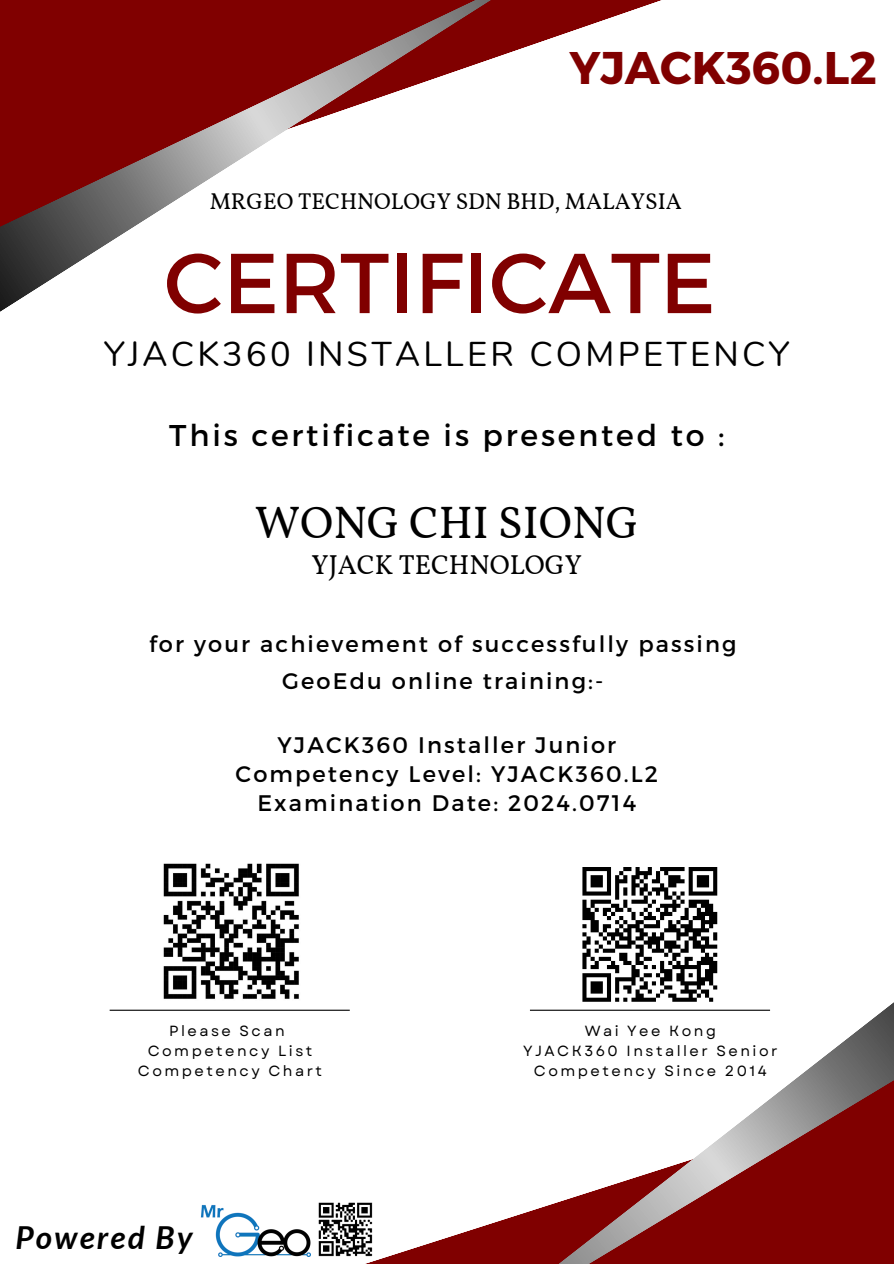
<style>
.page{position:relative;width:894px;height:1264px;background:#fff}
.page>*{position:absolute;margin:0;border:0;box-sizing:border-box;transform-origin:0 0}
.t1{font:84.75px "Montserrat";color:#800000}
.t2{font:700 45.75px "Montserrat";color:#800000}
.t3{font:45.3px "Vollkorn";color:#000}
.t4{font:34.35px "Nunito";letter-spacing:.095em;color:#000}
.t5{font:italic 700 31.65px "Lato";letter-spacing:.07em;color:#000}
.t6{font:30px "Montserrat";letter-spacing:.095em;color:#000}
.t7{font:27.3px "Vollkorn";color:#000}
.t8{font:22.8px "Vollkorn";color:#000}
.t9{font:22.5px "Montserrat";letter-spacing:.095em;color:#000}
.t10{font:14.7px "Garet";letter-spacing:.17em;color:#000}
</style>
<div class="page">
<hr style="left:110px;top:1009px;width:239px;height:1px;background:#000">
<svg style="left:509px;top:0;width:152px;height:53px"></svg>
<svg style="left:0;top:0;width:509px;height:310px"></svg>
<svg style="left:234px;top:1009px;width:249px;height:254px"></svg>
<svg style="left:483px;top:1003px;width:410px;height:260px"></svg>
<img style="left:163px;top:863px;width:136px;height:136px">
<img style="left:317px;top:1202px;width:56px;height:54px">
<img style="left:200px;top:1202px;width:110px;height:54px">
<div style="left:578px;top:862px;width:143px;height:143px;background:#fff"></div>
<svg style="left:582px;top:867px;width:136px;height:135px"></svg>
<p class="t2" style="left:569px;top:38px;width:309px">YJACK360.L2</p>
<p class="t8" style="left:210px;top:187px;width:473px">MRGEO TECHNOLOGY SDN BHD, MALAYSIA</p>
<p class="t1" style="left:164px;top:228px;width:552px">CERTIFICATE</p>
<h4 class="t4" style="left:104px;top:331px;width:686px">YJACK360 INSTALLER COMPETENCY</h4>
<h6 class="t6" style="left:169px;top:416px;width:556px">This certificate is presented to :</h6>
<p class="t3" style="left:255px;top:495px;width:385px">WONG CHI SIONG</p>
<p class="t7" style="left:311px;top:548px;width:272px">YJACK TECHNOLOGY</p>
<h3 class="t9" style="left:149px;top:629px;width:588px">for your achievement of successfully passing</h3>
<h5 class="t9" style="left:282px;top:666px;width:322px">GeoEdu online training:-</h5>
<p class="t9" style="left:277px;top:730px;width:340px">YJACK360 Installer Junior</p>
<p class="t9" style="left:235px;top:759px;width:424px">Competency Level: YJACK360.L2</p>
<p class="t9" style="left:257px;top:788px;width:380px">Examination Date: 2024.0714</p>
<h2 class="t10" style="left:169px;top:1020px;width:117px">Please Scan</h2>
<p class="t10" style="left:148px;top:1040px;width:166px">Competency List</p>
<h1 class="t10" style="left:138px;top:1060px;width:186px">Competency Chart</h1>
<p class="t5" style="left:15px;top:1217px;width:178px">Powered By</p>
<p class="t10" style="left:584px;top:1020px;width:133px">Wai Yee Kong</p>
<p class="t10" style="left:523px;top:1040px;width:256px">YJACK360 Installer Senior</p>
<p class="t10" style="left:533px;top:1060px;width:234px">Competency Since 2014</p>
</div>
